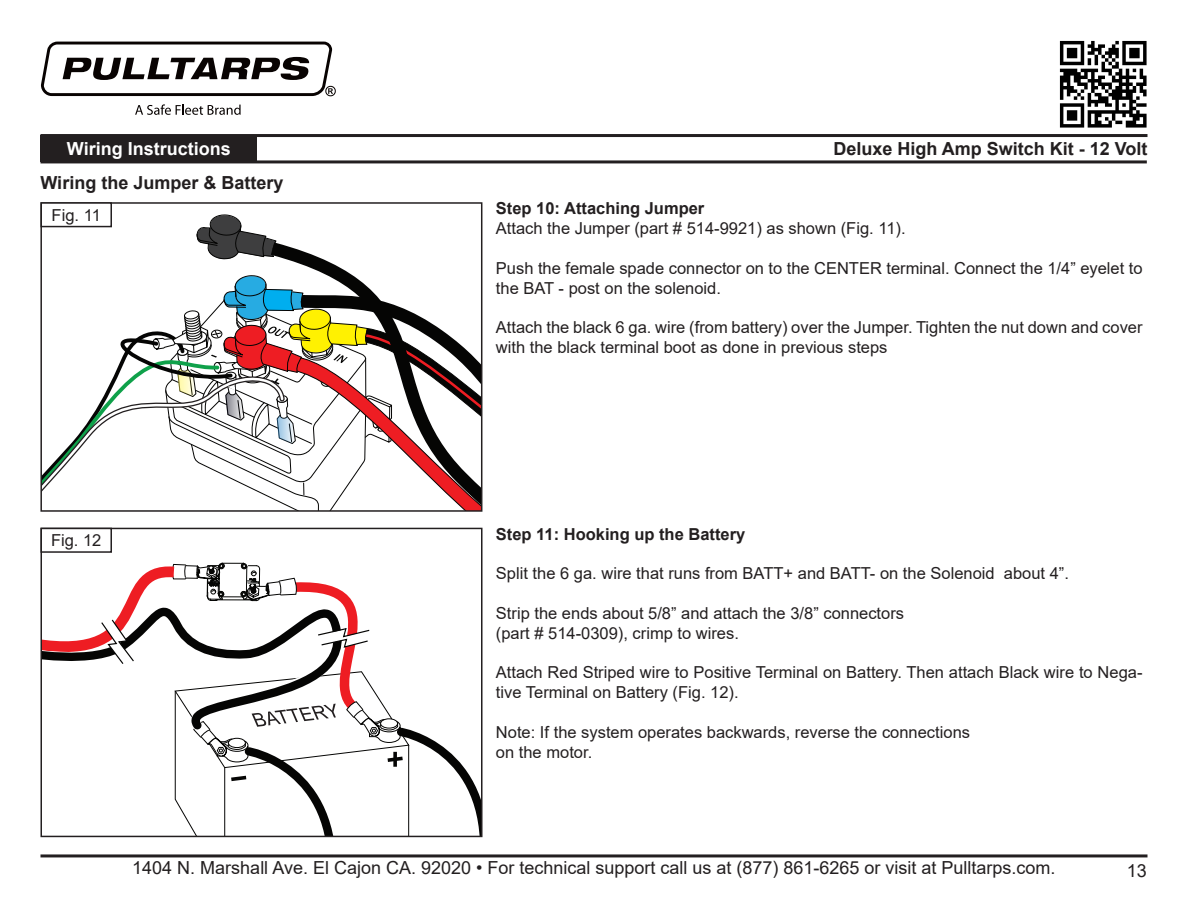
<style>
.page{position:relative;width:1188px;height:918px;background:#fff}
.page>*{position:absolute;margin:0;border:0;box-sizing:border-box;transform-origin:0 0}
.t1{font:18px "Arial";color:#231f20}
.t2{font:700 18px "Arial";color:#231f20}
.t3{font:700 18px "Arial";color:#fff}
.t4{font:16.5px/19.8px "Arial";color:#231f20}
.t5{font:700 16.5px "Arial";color:#231f20}
</style>
<div class="page">
<hr style="left:40px;top:134px;width:1108px;height:3px;background:#231f20">
<hr style="left:40px;top:160px;width:1107px;height:3px;background:#231f20">
<hr style="left:40px;top:854px;width:1108px;height:3px;background:#231f20">
<img style="left:1059px;top:40px;width:88px;height:88px">
<div style="left:40px;top:136px;width:217px;height:26px;background:#231f20"></div>
<svg style="left:135px;top:104px;width:106px;height:11px"></svg>
<svg style="left:41px;top:42px;width:295px;height:54px"></svg>
<svg style="left:277px;top:243px;width:74px;height:31px"></svg>
<svg style="left:196px;top:214px;width:81px;height:46px"></svg>
<svg style="left:43px;top:274px;width:436px;height:235px"></svg>
<div style="left:40px;top:202px;width:442px;height:310px;border:2px solid #231f20"></div>
<svg style="left:43px;top:562px;width:437px;height:272px"></svg>
<div style="left:40px;top:528px;width:443px;height:309px;border:2px solid #231f20"></div>
<div style="left:40px;top:202px;width:72px;height:25px;border:2px solid #231f20"></div>
<div style="left:40px;top:528px;width:72px;height:25px;border:2px solid #231f20"></div>
<p class="t3" style="left:67px;top:136px;width:165px">Wiring Instructions</p>
<p class="t2" style="left:833px;top:136px;width:316px">Deluxe High Amp Switch Kit - 12 Volt</p>
<p class="t2" style="left:40px;top:170px;width:244px">Wiring the Jumper &amp; Battery</p>
<p class="t5" style="left:496px;top:197px;width:210px">Step 10: Attaching Jumper</p>
<p class="t4" style="left:496px;top:218px;width:411px">Attach the Jumper (part # 514-9921) as shown (Fig. 11).</p>
<p class="t4" style="left:496px;top:258px;width:648px">Push the female spade connector on to the CENTER terminal. Connect the 1/4” eyelet to the BAT - post on the solenoid.</p>
<p class="t4" style="left:496px;top:317px;width:648px">Attach the black 6 ga. wire (from battery) over the Jumper. Tighten the nut down and cover with the black terminal boot as done in previous steps</p>
<p class="t4" style="left:52px;top:205px;width:51px">Fig. 11</p>
<p class="t4" style="left:51px;top:530px;width:52px">Fig. 12</p>
<p class="t5" style="left:496px;top:522px;width:251px">Step 11: Hooking up the Battery</p>
<p class="t4" style="left:496px;top:564px;width:575px">Split the 6 ga. wire that runs from BATT+ and BATT- on the Solenoid about 4”.</p>
<p class="t4" style="left:496px;top:603px;width:410px">Strip the ends about 5/8” and attach the 3/8” connectors</p>
<p class="t4" style="left:496px;top:623px;width:244px">(part # 514-0309), crimp to wires.</p>
<p class="t4" style="left:496px;top:663px;width:648px">Attach Red Striped wire to Positive Terminal on Battery. Then attach Black wire to Nega&shy;tive Terminal on Battery (Fig. 12).</p>
<p class="t4" style="left:496px;top:722px;width:476px">Note: If the system operates backwards, reverse the connections</p>
<p class="t4" style="left:496px;top:742px;width:98px">on the motor.</p>
<p class="t1" style="left:132px;top:855px;width:925px">1404 N. Marshall Ave. El Cajon CA. 92020 • For technical support call us at (877) 861-6265 or visit at Pulltarps.com.</p>
<p class="t1" style="left:1127px;top:859px;width:22px">13</p>
</div>
